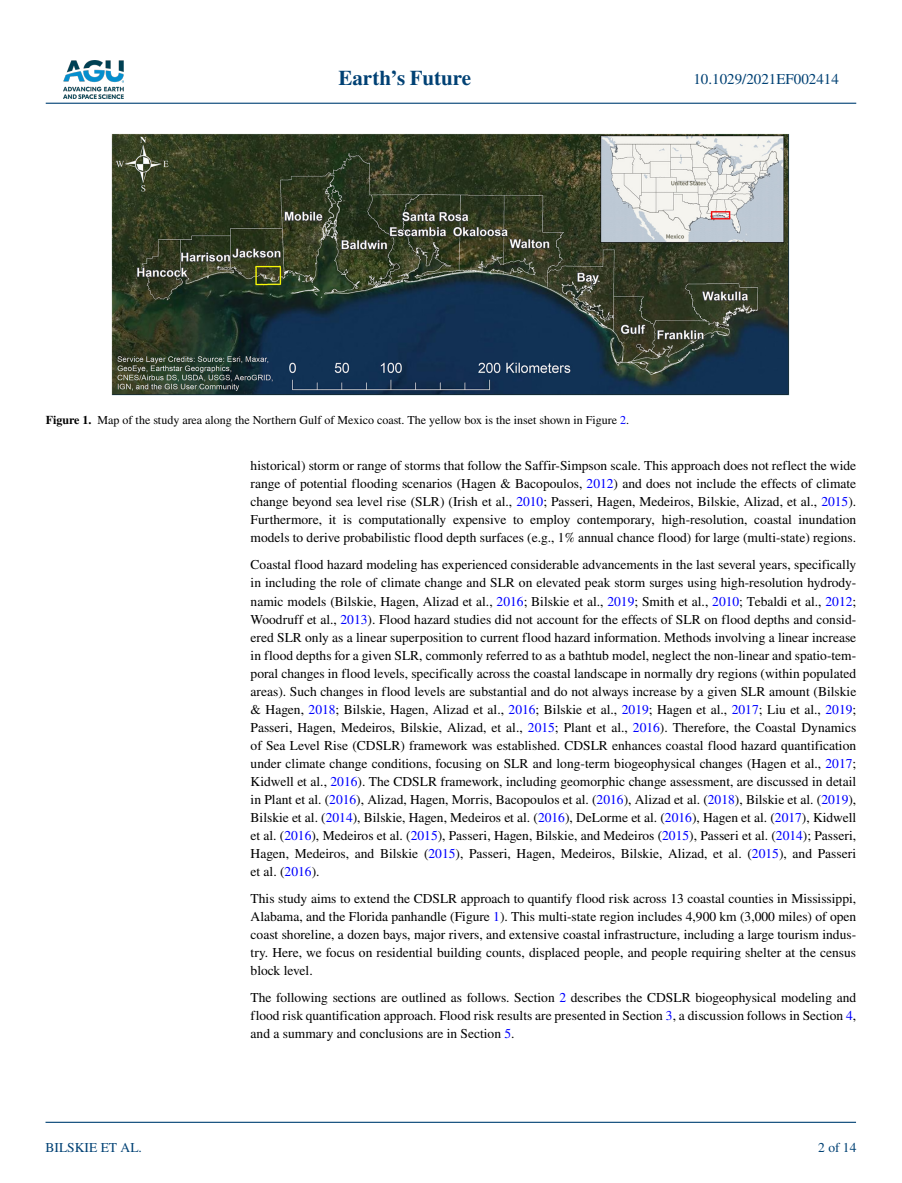
<style>
.page{position:relative;width:902px;height:1183px;background:#fff}
.page>*{position:absolute;margin:0;border:0;box-sizing:border-box;transform-origin:0 0}
.t1{font:700 21px "STIX";color:#004174}
.t2{font:15px "STIX";color:#004174}
.t3{font:13.5px/18px "STIX";color:#000;text-align:justify}
.t4{font:13.5px "STIX";color:#004174}
.t5{font:12px "STIX";color:#000}
.s1{font-weight:700}
.s2{color:#00f}
</style>
<div class="page">
<img style="left:63px;top:60px;width:60px;height:39px">
<hr style="left:46px;top:103px;width:810px;height:1px;background:#004174">
<hr style="left:45px;top:1121px;width:810px;height:1px;background:#004174">
<img style="left:111px;top:134px;width:678px;height:261px">
<h1 class="t1" style="left:338px;top:66px;width:134px">Earth’s Future</h1>
<p class="t2" style="left:693px;top:69px;width:147px">10.1029/2021EF002414</p>
<p class="t5" style="left:46px;top:412px;width:585px"><span class="s1">Figure 1.</span> Map of the study area along the Northern Gulf of Mexico coast. The yellow box is the inset shown in Figure <span class="s2">2</span>.</p>
<p class="t4" style="left:45px;top:1138px;width:98px">BILSKIE ET AL.</p>
<p class="t3" style="left:250px;top:457px;width:607px">historical) storm or range of storms that follow the Saffir-Simpson scale. This approach does not reflect the wide range of potential flooding scenarios (Hagen &amp; Bacopoulos, <span class="s2">2012</span>) and does not include the effects of climate change beyond sea level rise (SLR) (Irish et al., <span class="s2">2010</span>; Passeri, Hagen, Medeiros, Bilskie, Alizad, et al., <span class="s2">2015</span>).<br>Furthermore, it is computationally expensive to employ contemporary, high-resolution, coastal inundation models to derive probabilistic flood depth surfaces (e.g., 1% annual chance flood) for large (multi-state) regions.</p>
<p class="t3" style="left:250px;top:556px;width:607px">Coastal flood hazard modeling has experienced considerable advancements in the last several years, specifically in including the role of climate change and SLR on elevated peak storm surges using high-resolution hydrody&shy;namic models (Bilskie, Hagen, Alizad et al., <span class="s2">2016</span>; Bilskie et al., <span class="s2">2019</span>; Smith et al., <span class="s2">2010</span>; Tebaldi et al., <span class="s2">2012</span>; Woodruff et al., <span class="s2">2013</span>). Flood hazard studies did not account for the effects of SLR on flood depths and consid&shy;ered SLR only as a linear superposition to current flood hazard information. Methods involving a linear increase in flood depths for a given SLR, commonly referred to as a bathtub model, neglect the non-linear and spatio-tem&shy;poral changes in flood levels, specifically across the coastal landscape in normally dry regions (within populated areas). Such changes in flood levels are substantial and do not always increase by a given SLR amount (Bilskie &amp; Hagen, <span class="s2">2018</span>; Bilskie, Hagen, Alizad et al., <span class="s2">2016</span>; Bilskie et al., <span class="s2">2019</span>; Hagen et al., <span class="s2">2017</span>; Liu et al., <span class="s2">2019</span>; Passeri, Hagen, Medeiros, Bilskie, Alizad, et al., <span class="s2">2015</span>; Plant et al., <span class="s2">2016</span>). Therefore, the Coastal Dynamics of Sea Level Rise (CDSLR) framework was established. CDSLR enhances coastal flood hazard quantification under climate change conditions, focusing on SLR and long-term biogeophysical changes (Hagen et al., <span class="s2">2017</span>; Kidwell et al., <span class="s2">2016</span>). The CDSLR framework, including geomorphic change assessment, are discussed in detail in Plant et al. (<span class="s2">2016</span>), Alizad, Hagen, Morris, Bacopoulos et al. (<span class="s2">2016</span>), Alizad et al. (<span class="s2">2018</span>), Bilskie et al. (<span class="s2">2019</span>), Bilskie et al. (<span class="s2">2014</span>), Bilskie, Hagen, Medeiros et al. (<span class="s2">2016</span>), DeLorme et al. (<span class="s2">2016</span>), Hagen et al. (<span class="s2">2017</span>), Kidwell et al. (<span class="s2">2016</span>), Medeiros et al. (<span class="s2">2015</span>), Passeri, Hagen, Bilskie, and Medeiros (<span class="s2">2015</span>), Passeri et al. (<span class="s2">2014</span>); Passeri, Hagen, Medeiros, and Bilskie (<span class="s2">2015</span>), Passeri, Hagen, Medeiros, Bilskie, Alizad, et al. (<span class="s2">2015</span>), and Passeri et al. (<span class="s2">2016</span>).</p>
<p class="t3" style="left:250px;top:889px;width:607px">This study aims to extend the CDSLR approach to quantify flood risk across 13 coastal counties in Mississippi, Alabama, and the Florida panhandle (Figure <span class="s2">1</span>). This multi-state region includes 4,900 km (3,000 miles) of open coast shoreline, a dozen bays, major rivers, and extensive coastal infrastructure, including a large tourism indus&shy;try. Here, we focus on residential building counts, displaced people, and people requiring shelter at the census block level.</p>
<p class="t3" style="left:250px;top:988px;width:607px">The following sections are outlined as follows. Section <span class="s2">2</span> describes the CDSLR biogeophysical modeling and flood risk quantification approach. Flood risk results are presented in Section <span class="s2">3</span>, a discussion follows in Section <span class="s2">4</span>, and a summary and conclusions are in Section <span class="s2">5</span>.</p>
<p class="t4" style="left:818px;top:1138px;width:40px">2 of 14</p>
</div>
